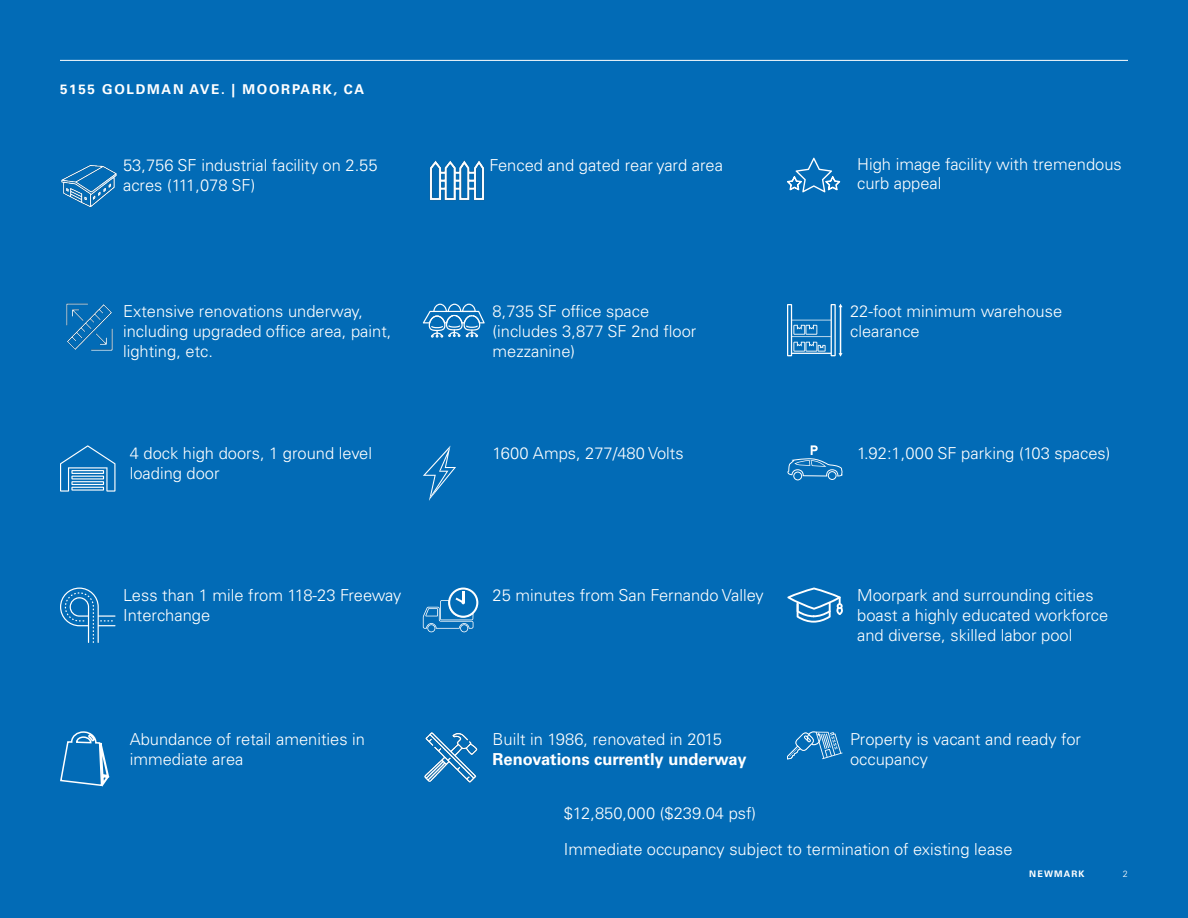
<style>
.page{position:relative;width:1188px;height:918px;background:#026bb6}
.page>*{position:absolute;margin:0;border:0;box-sizing:border-box;transform-origin:0 0}
.Infograph-Label{font:300 16.5px/19.8px "Univers LT Pro 45";color:#fff}
.Text_9_15{font:300 16.5px "Univers LT Pro 45";color:#fff}
.Infograph-Label-2{font:700 16.5px "Univers LT Pro 65";color:#fff}
.Head_9_11_CAPS{font:700 13.5px "Univers LT Pro 65";letter-spacing:.125em;color:#fff}
.t1{font:700 9px "Univers LT Pro 65";letter-spacing:.125em;color:#fff}
.t2{font:300 9px "Univers LT Pro 45";color:#fff}
</style>
<div class="page">
<hr style="left:60px;top:60px;width:1068px;height:1px;background:#fff">
<svg style="left:60px;top:588px;width:55px;height:55px"></svg>
<svg style="left:787px;top:445px;width:56px;height:35px"></svg>
<svg style="left:60px;top:731px;width:50px;height:56px"></svg>
<svg style="left:787px;top:731px;width:56px;height:29px"></svg>
<svg style="left:423px;top:445px;width:33px;height:56px"></svg>
<svg style="left:423px;top:588px;width:55px;height:44px"></svg>
<svg style="left:787px;top:304px;width:55px;height:53px"></svg>
<svg style="left:60px;top:445px;width:56px;height:47px"></svg>
<svg style="left:71px;top:470px;width:33px;height:4px"></svg>
<hr style="left:73px;top:471px;width:30px;height:2px;background:#fff">
<svg style="left:71px;top:476px;width:33px;height:4px"></svg>
<hr style="left:73px;top:477px;width:30px;height:1px;background:#fff">
<svg style="left:71px;top:481px;width:33px;height:4px"></svg>
<hr style="left:73px;top:482px;width:30px;height:2px;background:#fff">
<svg style="left:71px;top:487px;width:33px;height:4px"></svg>
<hr style="left:73px;top:488px;width:30px;height:1px;background:#fff">
<svg style="left:787px;top:588px;width:56px;height:35px"></svg>
<svg style="left:423px;top:304px;width:62px;height:34px"></svg>
<svg style="left:787px;top:158px;width:53px;height:34px"></svg>
<img style="left:61px;top:165px;width:56px;height:43px">
<img style="left:429px;top:160px;width:56px;height:41px">
<img style="left:424px;top:732px;width:54px;height:51px">
<img style="left:66px;top:304px;width:47px;height:46px">
<p class="Head_9_11_CAPS" style="left:60px;top:80px;width:306px">5155 GOLDMAN AVE. | MOORPARK, CA</p>
<p class="Infograph-Label" style="left:123px;top:155px;width:256px">53,756 SF industrial facility on 2.55 acres (111,078 SF)</p>
<p class="Infograph-Label" style="left:490px;top:155px;width:235px">Fenced and gated rear yard area</p>
<p class="Infograph-Label" style="left:857px;top:153px;width:266px">High image facility with tremendous curb appeal</p>
<p class="Infograph-Label" style="left:123px;top:301px;width:270px">Extensive renovations underway, including upgraded office area, paint, lighting, etc.</p>
<p class="Infograph-Label" style="left:493px;top:301px;width:158px">8,735 SF office space</p>
<p class="Infograph-Label" style="left:493px;top:321px;width:205px">(includes 3,877 SF 2nd floor mezzanine)</p>
<p class="Infograph-Label" style="left:850px;top:301px;width:214px">22-foot minimum warehouse clearance</p>
<p class="Infograph-Label" style="left:130px;top:443px;width:244px">4 dock high doors, 1 ground level loading door</p>
<p class="Infograph-Label" style="left:493px;top:443px;width:193px">1600 Amps, 277/480 Volts</p>
<p class="Infograph-Label" style="left:857px;top:443px;width:255px">1.92:1,000 SF parking (103 spaces)</p>
<p class="Infograph-Label" style="left:123px;top:585px;width:280px">Less than 1 mile from 118-23 Freeway<br>Interchange</p>
<p class="Infograph-Label" style="left:493px;top:585px;width:273px">25 minutes from San Fernando Valley</p>
<p class="Infograph-Label" style="left:857px;top:585px;width:253px">Moorpark and surrounding cities boast a highly educated workforce and diverse, skilled labor pool</p>
<p class="Infograph-Label" style="left:130px;top:729px;width:237px">Abundance of retail amenities in immediate area</p>
<p class="Infograph-Label" style="left:850px;top:729px;width:232px">Property is vacant and ready for occupancy</p>
<p class="Infograph-Label" style="left:493px;top:729px;width:231px">Built in 1986, renovated in 2015</p>
<p class="Infograph-Label-2" style="left:493px;top:747px;width:255px">Renovations currently underway</p>
<p class="Text_9_15" style="left:564px;top:802px;width:194px">$12,850,000 ($239.04 psf)</p>
<p class="Text_9_15" style="left:564px;top:839px;width:450px">Immediate occupancy subject to termination of existing lease</p>
<p class="t1" style="left:1029px;top:867px;width:57px">NEWMARK</p>
<p class="t2" style="left:1123px;top:867px;width:7px">2</p>
</div>
